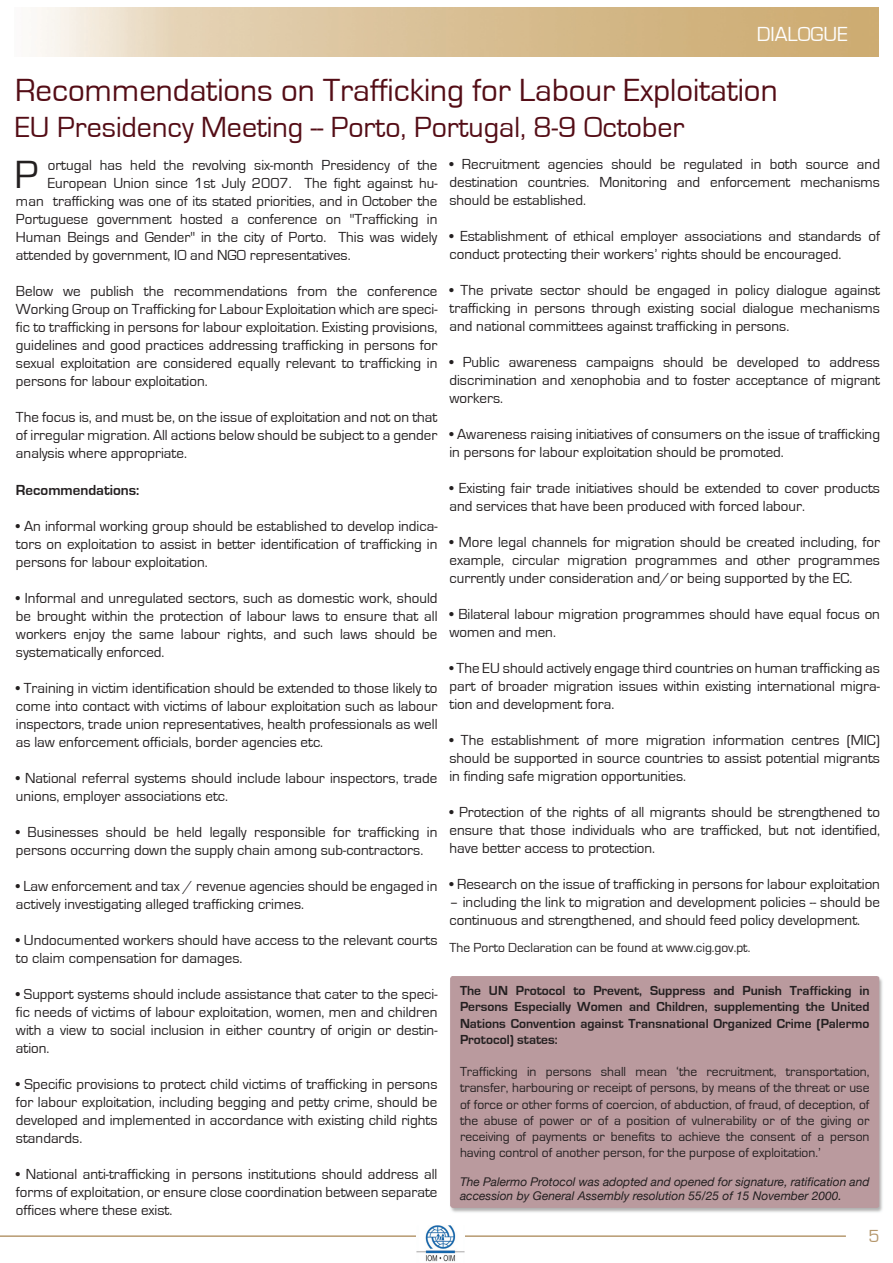
<style>
.page{position:relative;width:893px;height:1263px;background:#fff}
.page>*{position:absolute;margin:0;border:0;box-sizing:border-box;transform-origin:0 0}
.t1{font:40.5px "Eurostile";color:#231f20}
.t2{font:33px "Eurostile";color:#540d16}
.t3{font:30px "Eurostile";color:#540d16}
.t4{font:21px "Eurostile";color:#fefefe}
.t5{font:18px "Eurostile";color:#b4966b}
.t6{font:15px/18px "Eurostile";color:#231f20;text-align:justify}
.t7{font:700 15px "Eurostile";color:#231f20}
.t8{font:13.5px/16.2px "Eurostile";color:#231f20;text-align:justify}
.t9{font:700 13.5px/16.2px "Eurostile";color:#231f20;text-align:justify}
.t10{font:italic 12px/14.4px "Helvetica Neue";color:#231f20}
</style>
<div class="page">
<hr style="left:0;top:1236px;width:846px;height:1px;background:#b4966b">
<div style="left:450px;top:976px;width:433px;height:237px;background:#ba9a9e"></div>
<img style="left:417px;top:1225px;width:48px;height:37px">
<h3 class="t4" style="left:757px;top:22px;width:93px">DIALOGUE</h3>
<h2 class="t2" style="left:15px;top:73px;width:764px">Recommendations on Trafficking for Labour Exploitation</h2>
<h3 class="t3" style="left:15px;top:111px;width:671px">EU Presidency Meeting -- Porto, Portugal, 8-9 October</h3>
<p class="t6" style="left:48px;top:156px;width:391px">ortugal has held the revolving six-month Presidency of the</p>
<p class="t6" style="left:48px;top:174px;width:391px">European Union since 1st July 2007. The fight against hu-</p>
<p class="t6" style="left:16px;top:192px;width:423px">man trafficking was one of its stated priorities, and in October the</p>
<p class="t6" style="left:16px;top:210px;width:423px">Portuguese government hosted a conference on "Trafficking in</p>
<p class="t6" style="left:16px;top:228px;width:423px">Human Beings and Gender" in the city of Porto. This was widely</p>
<p class="t6" style="left:16px;top:246px;width:336px">attended by government, IO and NGO representatives.</p>
<p class="t6" style="left:16px;top:282px;width:423px">Below we publish the recommendations from the conference Working Group on Trafficking for Labour Exploitation which are speci&shy;fic to trafficking in persons for labour exploitation. Existing provisions, guidelines and good practices addressing trafficking in persons for sexual exploitation are considered equally relevant to trafficking in persons for labour exploitation.</p>
<p class="t6" style="left:16px;top:408px;width:423px">The focus is, and must be, on the issue of exploitation and not on that of irregular migration. All actions below should be subject to a gender analysis where appropriate.</p>
<p class="t7" style="left:16px;top:482px;width:125px">Recommendations:</p>
<p class="t6" style="left:16px;top:518px;width:423px">• An informal working group should be established to develop indica&shy;tors on exploitation to assist in better identification of trafficking in persons for labour exploitation.</p>
<p class="t6" style="left:16px;top:590px;width:423px">• Informal and unregulated sectors, such as domestic work, should be brought within the protection of labour laws to ensure that all workers enjoy the same labour rights, and such laws should be systematically enforced.</p>
<p class="t6" style="left:16px;top:680px;width:423px">• Training in victim identification should be extended to those likely to come into contact with victims of labour exploitation such as labour inspectors, trade union representatives, health professionals as well as law enforcement officials, border agencies etc.</p>
<p class="t6" style="left:16px;top:770px;width:423px">• National referral systems should include labour inspectors, trade unions, employer associations etc.</p>
<p class="t6" style="left:16px;top:824px;width:423px">• Businesses should be held legally responsible for trafficking in persons occurring down the supply chain among sub-contractors.</p>
<p class="t6" style="left:16px;top:878px;width:423px">• Law enforcement and tax / revenue agencies should be engaged in actively investigating alleged trafficking crimes.</p>
<p class="t6" style="left:16px;top:932px;width:423px">• Undocumented workers should have access to the relevant courts to claim compensation for damages.</p>
<p class="t6" style="left:16px;top:986px;width:423px">• Support systems should include assistance that cater to the speci&shy;fic needs of victims of labour exploitation, women, men and children with a view to social inclusion in either country of origin or destin&shy;ation.</p>
<p class="t6" style="left:16px;top:1076px;width:423px">• Specific provisions to protect child victims of trafficking in persons for labour exploitation, including begging and petty crime, should be developed and implemented in accordance with existing child rights standards.</p>
<p class="t6" style="left:16px;top:1166px;width:423px">• National anti-trafficking in persons institutions should address all forms of exploitation, or ensure close coordination between separate offices where these exist.</p>
<h1 class="t1" style="left:14px;top:152px;width:25px">P</h1>
<p class="t6" style="left:449px;top:155px;width:432px">• Recruitment agencies should be regulated in both source and destination countries. Monitoring and enforcement mechanisms should be established.</p>
<p class="t6" style="left:449px;top:227px;width:432px">• Establishment of ethical employer associations and standards of conduct protecting their workers’ rights should be encouraged.</p>
<p class="t6" style="left:449px;top:281px;width:432px">• The private sector should be engaged in policy dialogue against trafficking in persons through existing social dialogue mechanisms and national committees against trafficking in persons.</p>
<p class="t6" style="left:449px;top:353px;width:432px">• Public awareness campaigns should be developed to address discrimination and xenophobia and to foster acceptance of migrant workers.</p>
<p class="t6" style="left:449px;top:425px;width:432px">• Awareness raising initiatives of consumers on the issue of trafficking in persons for labour exploitation should be promoted.</p>
<p class="t6" style="left:449px;top:479px;width:432px">• Existing fair trade initiatives should be extended to cover products and services that have been produced with forced labour.</p>
<p class="t6" style="left:449px;top:533px;width:432px">• More legal channels for migration should be created including, for example, circular migration programmes and other programmes currently under consideration and/or being supported by the EC.</p>
<p class="t6" style="left:449px;top:605px;width:432px">• Bilateral labour migration programmes should have equal focus on women and men.</p>
<p class="t6" style="left:449px;top:659px;width:432px">• The EU should actively engage third countries on human trafficking as part of broader migration issues within existing international migra&shy;tion and development fora.</p>
<p class="t6" style="left:449px;top:731px;width:432px">• The establishment of more migration information centres (MIC) should be supported in source countries to assist potential migrants in finding safe migration opportunities.</p>
<p class="t6" style="left:449px;top:803px;width:432px">• Protection of the rights of all migrants should be strengthened to ensure that those individuals who are trafficked, but not identified, have better access to protection.</p>
<p class="t6" style="left:449px;top:875px;width:432px">• Research on the issue of trafficking in persons for labour exploitation</p>
<p class="t6" style="left:449px;top:893px;width:432px">– including the link to migration and development policies -- should be continuous and strengthened, and should feed policy development.</p>
<p class="t8" style="left:449px;top:940px;width:302px">The Porto Declaration can be found at www.cig.gov.pt.</p>
<p class="t9" style="left:460px;top:983px;width:411px">The UN Protocol to Prevent, Suppress and Punish Trafficking in Persons Especially Women and Children, supplementing the United Nations Convention against Transnational Organized Crime (Palermo Protocol) states:</p>
<p class="t8" style="left:460px;top:1064px;width:411px">Trafficking in persons shall mean ‘the recruitment, transportation, transfer, harbouring or receipt of persons, by means of the threat or use of force or other forms of coercion, of abduction, of fraud, of deception, of the abuse of power or of a position of vulnerability or of the giving or receiving of payments or benefits to achieve the consent of a person having control of another person, for the purpose of exploitation.’</p>
<p class="t10" style="left:460px;top:1174px;width:411px">The Palermo Protocol was adopted and opened for signature, ratification and accession by General Assembly resolution 55/25 of 15 November 2000.</p>
<p class="t5" style="left:868px;top:1226px;width:13px">5</p>
</div>
